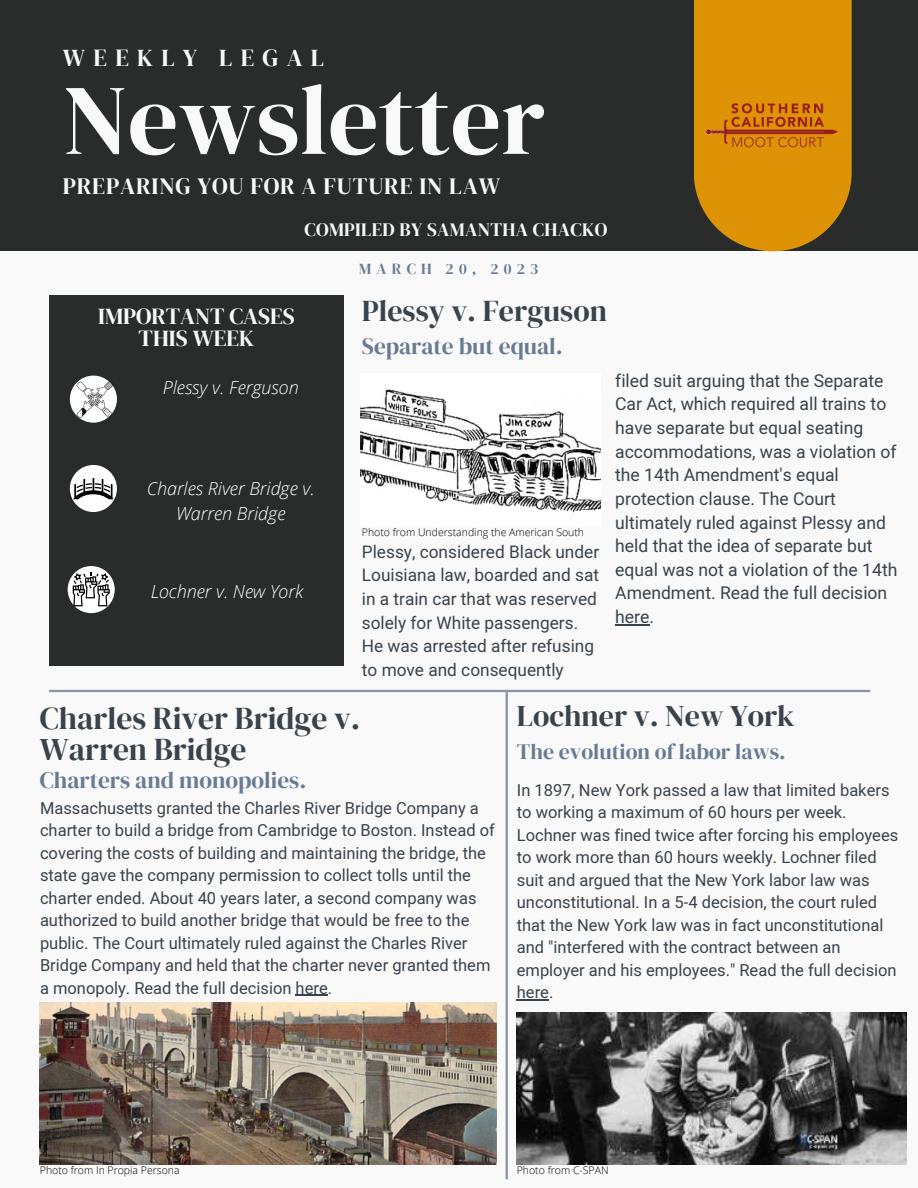
<style>
.page{position:relative;width:918px;height:1188px;background:#f9f9f9}
.page>*{position:absolute;margin:0;border:0;box-sizing:border-box;transform-origin:0 0}
.t1{font:99.6px "DM Serif Display";color:#f9f9f9}
.t2{font:31.5px/31.5px "DM Serif Display";color:#39434c}
.t3{font:30px "DM Serif Display";color:#39434c}
.t4{font:24.3px "DM Serif Display";letter-spacing:.34em;color:#f9f9f9}
.t5{font:23.4px "DM Serif Display";letter-spacing:.035em;color:#f9f9f9}
.t6{font:23.25px "DM Serif Display";color:#687b92}
.t7{font:22.95px/22.5px "DM Serif Display";color:#f9f9f9;text-align:center}
.t8{font:21.75px "DM Serif Display";color:#687b92}
.t9{font:18.9px "DM Serif Display";letter-spacing:.02em;color:#f9f9f9}
.t10{font:italic 300 18px/24.8px "Open Sans";color:#fff;text-align:center}
.t11{font:17.55px/23.7px "Mardoto";color:#39434c}
.t12{font:17.25px/23.7px "Mardoto";color:#39434c}
.t13{font:16.5px/22.5px "Mardoto";color:#39434c}
.t14{font:15.3px "DM Serif Display";letter-spacing:.34em;color:#687b92}
.t15{font:300 10.5px "Open Sans";color:#000}
</style>
<div class="page">
<div style="left:0;top:0;width:918px;height:251px;background:#2a2c2c"></div>
<div style="left:49px;top:295px;width:295px;height:370px;background:#2a2c2c"></div>
<hr style="left:49px;top:690px;width:821px;height:2px;background:#8694a5">
<img style="left:361px;top:389px;width:239px;height:124px">
<img style="left:40px;top:1003px;width:457px;height:162px">
<svg style="left:694px;top:0;width:157px;height:251px;background:#cc8908"></svg>
<img style="left:694px;top:92px;width:157px;height:71px">
<div style="left:70px;top:376px;width:47px;height:47px;background:#fff;border-radius:50%"></div>
<div style="left:70px;top:465px;width:47px;height:47px;background:#fff;border-radius:50%"></div>
<div style="left:68px;top:566px;width:47px;height:47px;background:#fff;border-radius:50%"></div>
<hr style="left:506px;top:692px;width:2px;height:487px;background:#8694a5">
<img style="left:517px;top:1012px;width:389px;height:152px">
<svg style="left:73px;top:478px;width:41px;height:21px"></svg>
<svg style="left:73px;top:573px;width:37px;height:33px"></svg>
<hr style="left:296px;top:995px;width:32px;height:1px;background:#39434c">
<hr style="left:615px;top:624px;width:34px;height:1px;background:#39434c">
<hr style="left:517px;top:999px;width:32px;height:2px;background:#39434c">
<svg style="left:76px;top:381px;width:37px;height:37px"></svg>
<h3 class="t4" style="left:63px;top:41px;width:263px">WEEKLY LEGAL</h3>
<h1 class="t1" style="left:63px;top:51px;width:484px">Newsletter</h1>
<h3 class="t5" style="left:63px;top:170px;width:439px">PREPARING YOU FOR A FUTURE IN LAW</h3>
<p class="t9" style="left:304px;top:217px;width:305px">COMPILED BY SAMANTHA CHACKO</p>
<h3 class="t7" style="left:98px;top:304px;width:198px">IMPORTANT CASES<br>THIS WEEK</h3>
<p class="t10" style="left:163px;top:374px;width:138px">Plessy v. Ferguson</p>
<p class="t10" style="left:147px;top:476px;width:169px">Charles River Bridge v.<br>Warren Bridge</p>
<p class="t10" style="left:151px;top:578px;width:154px">Lochner v. New York</p>
<p class="t14" style="left:359px;top:259px;width:181px">MARCH 20, 2023</p>
<h3 class="t3" style="left:362px;top:289px;width:247px">Plessy v. Ferguson</h3>
<h3 class="t6" style="left:362px;top:330px;width:202px">Separate but equal.</h3>
<p class="t15" style="left:362px;top:525px;width:224px">Photo from Understanding the American South</p>
<p class="t12" style="left:362px;top:540px;width:239px">Plessy, considered Black under<br>Louisiana law, boarded and sat in a train car that was reserved solely for White passengers.<br>He was arrested after refusing to move and consequently</p>
<p class="t11" style="left:615px;top:369px;width:284px">filed suit arguing that the Separate<br>Car Act, which required all trains to have separate but equal seating accommodations, was a violation of the 14th Amendment's equal protection clause. The Court ultimately ruled against Plessy and held that the idea of separate but equal was not a violation of the 14th<br>Amendment. Read the full decision here.</p>
<h2 class="t2" style="left:40px;top:702px;width:322px">Charles River Bridge v.<br>Warren Bridge</h2>
<h3 class="t6" style="left:40px;top:764px;width:268px">Charters and monopolies.</h3>
<p class="t13" style="left:40px;top:797px;width:456px">Massachusetts granted the Charles River Bridge Company a charter to build a bridge from Cambridge to Boston. Instead of covering the costs of building and maintaining the bridge, the state gave the company permission to collect tolls until the charter ended. About 40 years later, a second company was authorized to build another bridge that would be free to the public. The Court ultimately ruled against the Charles River Bridge Company and held that the charter never granted them a monopoly. Read the full decision here.</p>
<h3 class="t3" style="left:517px;top:695px;width:279px">Lochner v. New York</h3>
<h3 class="t8" style="left:517px;top:737px;width:270px">The evolution of labor laws.</h3>
<p class="t13" style="left:517px;top:779px;width:383px">In 1897, New York passed a law that limited bakers to working a maximum of 60 hours per week.<br>Lochner was fined twice after forcing his employees to work more than 60 hours weekly. Lochner filed suit and argued that the New York labor law was unconstitutional. In a 5-4 decision, the court ruled that the New York law was in fact unconstitutional and "interfered with the contract between an employer and his employees." Read the full decision here.</p>
<p class="t15" style="left:40px;top:1163px;width:141px">Photo from In Propia Persona</p>
<p class="t15" style="left:517px;top:1163px;width:93px">Photo from C-SPAN</p>
</div>
